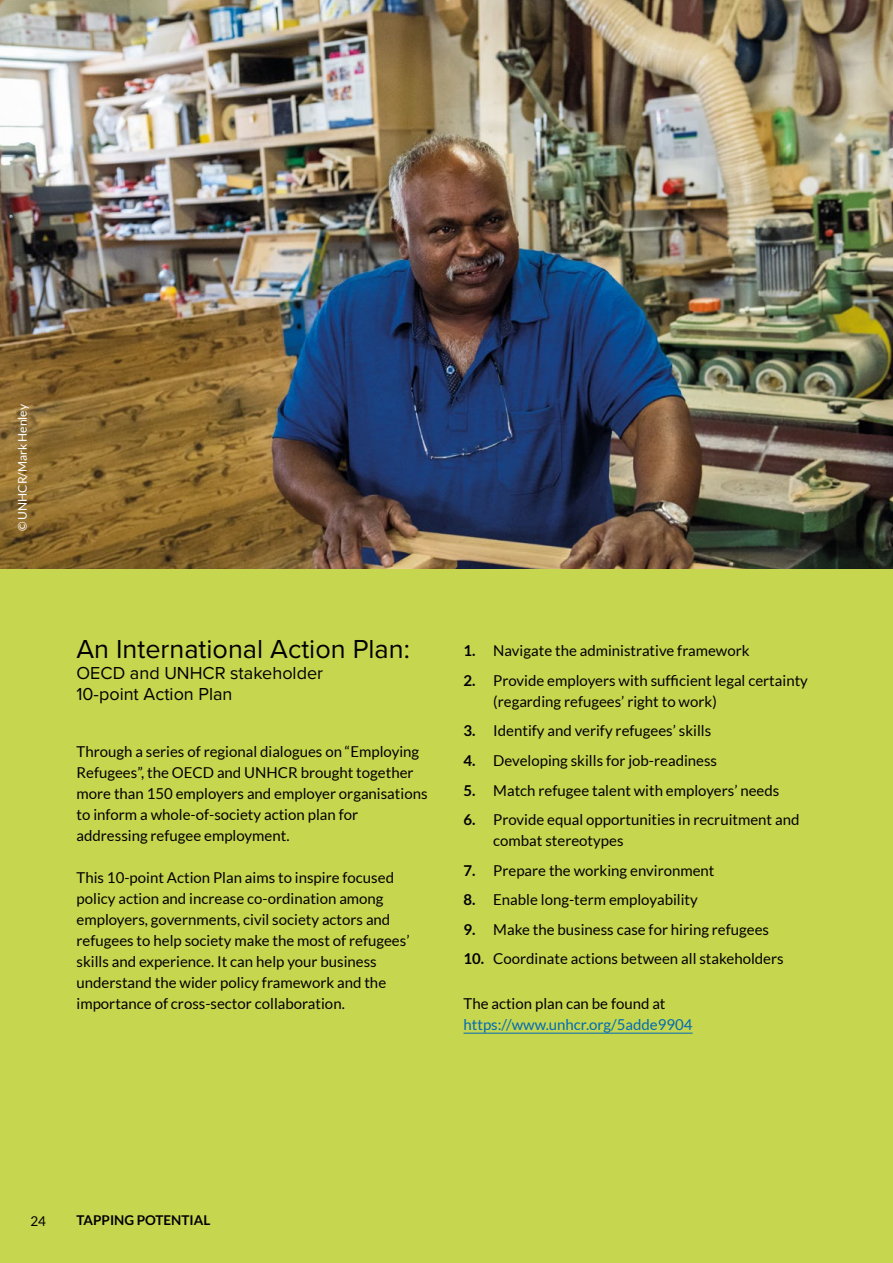
<style>
.page{position:relative;width:893px;height:1263px;background:#fff}
.page>*{position:absolute;margin:0;border:0;box-sizing:border-box;transform-origin:0 0}
.t1{font:27px "Proxima Nova";color:#000}
.t2{font:18px/21px "Proxima Nova";color:#000}
.t3{font:15px/21px "Lato";color:#000}
.t4{font:15px "Lato";color:#006ab4}
.t5{font:700 13.5px "Lato";color:#000}
.t6{font:13.5px "Lato";color:#000}
.t7{font:12px "Lato";color:#fff}
.s1{font-weight:700}
</style>
<div class="page">
<div style="left:0;top:568px;width:893px;height:695px;background:#c7d64f"></div>
<hr style="left:463px;top:1033px;width:230px;height:1px;background:#006ab4">
<img style="left:0;top:0;width:893px;height:568px">
<p class="t7" style="left:16px;top:531px;width:129px;rotate:-90deg">© UNHCR/Mark Henley</p>
<h1 class="t1" style="left:77px;top:633px;width:335px">An International Action Plan:</h1>
<p class="t2" style="left:77px;top:663px;width:248px">OECD and UNHCR stakeholder<br>10-point Action Plan</p>
<p class="t3" style="left:77px;top:741px;width:352px">Through a series of regional dialogues on “Employing Refugees”, the OECD and UNHCR brought together more than 150 employers and employer organisations to inform a whole-of-society action plan for addressing refugee employment.</p>
<p class="t3" style="left:77px;top:867px;width:334px">This 10-point Action Plan aims to inspire focused policy action and increase co-ordination among employers, governments, civil society actors and refugees to help society make the most of refugees’ skills and experience. It can help your business understand the wider policy framework and the importance of cross-sector collaboration.</p>
<p class="t3" style="left:463px;top:640px;width:288px"><span class="s1">1.</span> Navigate the administrative framework</p>
<p class="t3" style="left:493px;top:670px;width:316px;text-indent:-30px"><span class="s1">2.</span> Provide employers with sufficient legal certainty (regarding refugees’ right to work)</p>
<p class="t3" style="left:463px;top:720px;width:249px"><span class="s1">3.</span> Identify and verify refugees’ skills</p>
<p class="t3" style="left:463px;top:750px;width:255px"><span class="s1">4.</span> Developing skills for job-readiness</p>
<p class="t3" style="left:463px;top:779px;width:317px"><span class="s1">5.</span> Match refugee talent with employers’ needs</p>
<p class="t3" style="left:493px;top:809px;width:308px;text-indent:-30px"><span class="s1">6.</span> Provide equal opportunities in recruitment and combat stereotypes</p>
<p class="t3" style="left:463px;top:859px;width:252px"><span class="s1">7.</span> Prepare the working environment</p>
<p class="t3" style="left:463px;top:889px;width:236px"><span class="s1">8.</span> Enable long-term employability</p>
<p class="t3" style="left:463px;top:918px;width:307px"><span class="s1">9.</span> Make the business case for hiring refugees</p>
<p class="t3" style="left:463px;top:948px;width:322px"><span class="s1">10.</span> Coordinate actions between all stakeholders</p>
<p class="t3" style="left:463px;top:993px;width:204px">The action plan can be found at</p>
<p class="t4" style="left:463px;top:1016px;width:231px">https://www.unhcr.org/5adde9904</p>
<p class="t6" style="left:30px;top:1213px;width:17px">24</p>
<p class="t5" style="left:77px;top:1212px;width:135px">TAPPING POTENTIAL</p>
</div>
